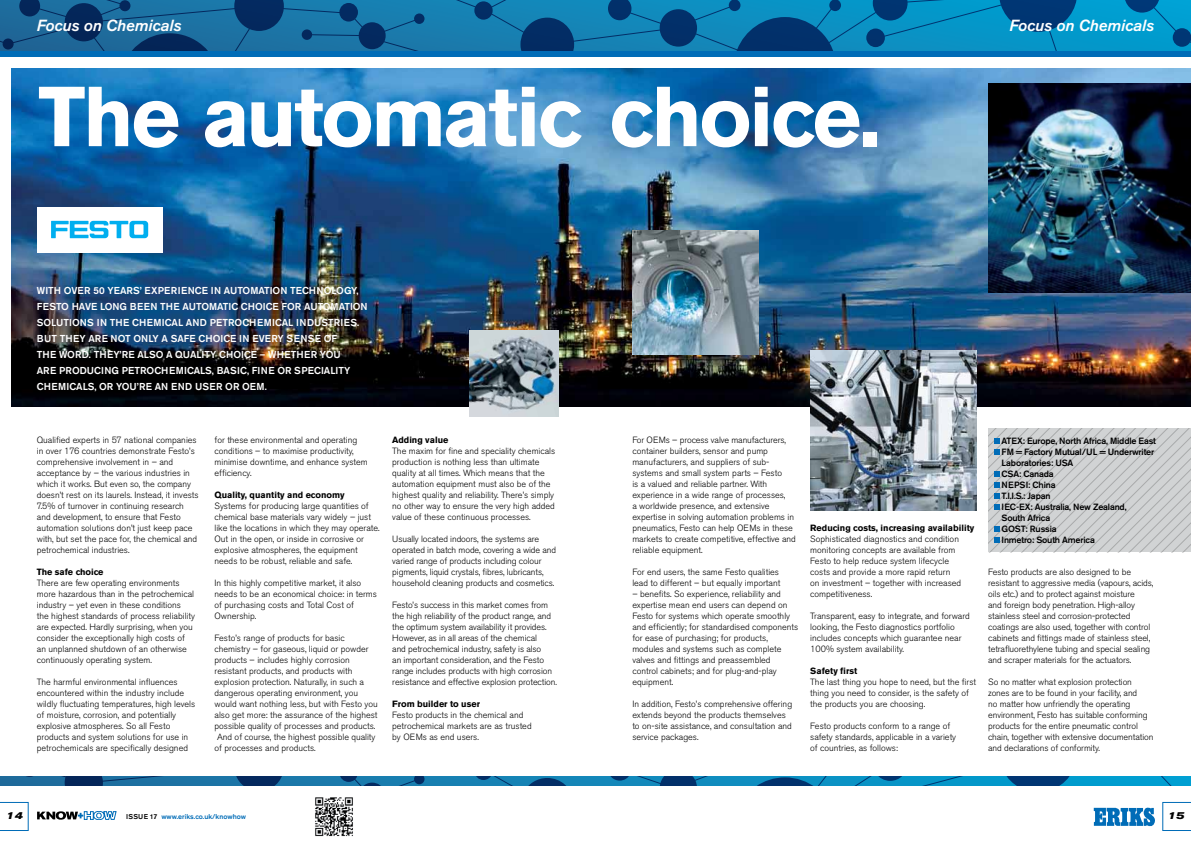
<style>
.page{position:relative;width:1191px;height:842px;background:#fff}
.page>*{position:absolute;margin:0;border:0;box-sizing:border-box;transform-origin:0 0}
.t1{font:700 84px "Akzidenz Grotesk BE";letter-spacing:-.035em;color:#fff}
.t2{font:italic 500 16px "Akzidenz Grotesk BE";color:#fff}
.t3{font:500 10px/16px "Akzidenz Grotesk BE";color:#fff}
.t4{font:italic 700 expanded 10px "Akzidenz Grotesk BE";color:#000}
.t5{font:300 9px/11px "Akzidenz Grotesk BE";color:#000}
.t6{font:500 9px/11px "Akzidenz Grotesk BE";letter-spacing:-.02em;color:#000}
.t7{font:700 9px "Akzidenz Grotesk BE";color:#000}
.t8{font:500 7px "Akzidenz Grotesk BE";color:#006cb7}
.s1{color:#000}
</style>
<div class="page">
<div style="left:595px;top:0;width:596px;height:52px;background:#009bcd"></div>
<svg style="left:1125px;top:0;width:66px;height:47px"></svg>
<div style="left:0;top:777px;width:1191px;height:8px;background:#009ed0"></div>
<svg style="left:0;top:777px;width:1069px;height:8px"></svg>
<svg style="left:1162px;top:777px;width:9px;height:8px"></svg>
<svg style="left:0;top:0;width:1077px;height:51px"></svg>
<div style="left:0;top:51px;width:595px;height:6px;background:#006cb7"></div>
<svg style="left:37px;top:811px;width:79px;height:9px"></svg>
<svg style="left:0;top:802px;width:28px;height:29px"></svg>
<svg style="left:1162px;top:802px;width:29px;height:29px"></svg>
<svg style="left:1093px;top:808px;width:62px;height:19px"></svg>
<div style="left:595px;top:51px;width:596px;height:6px;background:#006cb7"></div>
<img style="left:315px;top:797px;width:38px;height:39px">
<img style="left:11px;top:68px;width:1180px;height:338px">
<img style="left:810px;top:351px;width:166px;height:159px">
<img style="left:988px;top:84px;width:203px;height:208px">
<img style="left:632px;top:230px;width:127px;height:124px">
<img style="left:469px;top:330px;width:89px;height:87px">
<div style="left:37px;top:207px;width:125px;height:45px;background:#fff"></div>
<svg style="left:51px;top:221px;width:97px;height:17px"></svg>
<svg style="left:988px;top:428px;width:203px;height:124px;background:#c9ccce"></svg>
<h2 class="t2" style="left:37px;top:16px;width:146px">Focus on Chemicals</h2>
<h2 class="t2" style="left:1009px;top:16px;width:146px">Focus on Chemicals</h2>
<h1 class="t1" style="left:38px;top:68px;width:844px">The automatic choice.</h1>
<p class="t3" style="left:37px;top:282px;width:135px">WITH OVER 50 YEARS’ EXPERIEN</p>
<p class="t3" style="left:195px;top:282px;width:165px">CE IN AUTOMATI ON TECHN OLOGY,</p>
<p class="t3" style="left:37px;top:298px;width:101px">FESTO HAVE LONG BEEN</p>
<p class="t3" style="left:160px;top:298px;width:207px">THE AUTOMATIC CHOICE FOR AUTOMATION</p>
<p class="t3" style="left:37px;top:314px;width:117px">SOLUTIONS IN THE CHEMI</p>
<p class="t3" style="left:165px;top:314px;width:99px">CAL AND PETROCHEMI</p>
<p class="t3" style="left:275px;top:314px;width:29px">CAL INDUS</p>
<p class="t3" style="left:328px;top:314px;width:13px">TRIES</p>
<p class="t3" style="left:357px;top:314px;width:4px">.</p>
<p class="t3" style="left:37px;top:330px;width:258px">BUT THEY ARE NOT ONLY A SAFE CHOICE IN EVERY SENSE</p>
<p class="t3" style="left:37px;top:330px;width:304px;text-indent:287px">OF<br>THE WORD. THEY’RE ALSO A QUALITY CHOICE – WHETHER YOU<br>ARE PRODUCING PETROCHEMI</p>
<p class="t3" style="left:187px;top:362px;width:72px">CALS, BASI C, FINE</p>
<p class="t3" style="left:277px;top:362px;width:74px">OR SPECIALITY</p>
<p class="t3" style="left:37px;top:378px;width:22px">CHEMI</p>
<p class="t3" style="left:70px;top:378px;width:110px">CALS, OR YOU’RE AN END</p>
<p class="t3" style="left:195px;top:378px;width:8px">USER</p>
<p class="t3" style="left:225px;top:378px;width:43px">OR OEM.</p>
<p class="t5" style="left:37px;top:435px;width:163px">Qualified experts in 57 national companies in over 176 countries demonstrate Festo’s comprehensive involvement in – and acceptance by – the various industries in which it works. But even so, the company doesn’t rest on its laurels. I nstead, it invests 7.5% of turnover in continuing research and development, to ensure that Festo automation solutions don’t just keep pace with, but set the pace for, the chemical and petrochemical industries.</p>
<p class="t7" style="left:37px;top:567px;width:68px">The safe choice</p>
<p class="t5" style="left:37px;top:578px;width:160px">There are few operating environments more hazardous than in the petrochemical industry – yet even in these conditions the highest standards of process reliability are expected. Hardly surprising, when you consider the exceptionally high costs of an unplanned shutdown of an otherwise continuously operating system.</p>
<p class="t5" style="left:37px;top:677px;width:160px">The harmful environmental influences encountered within the industry include wildly fluctuating temperatures, high levels of moisture, corrosion, and potentially explosive atmospheres. So all Festo products and system solutions for use in petrochemicals are specifically designed</p>
<p class="t5" style="left:214px;top:435px;width:155px">for these environmental and operating conditions – to maximise productivity, minimise downtime, and enhance system efficiency.</p>
<p class="t7" style="left:214px;top:490px;width:132px">Quality, quantity and economy</p>
<p class="t5" style="left:214px;top:501px;width:167px">Systems for producing large quantities of chemical base materials vary widely – just like the locations in which they may operate.<br>Out in the open, or inside in corrosive or explosive atmospheres, the equipment needs to be robust, reliable and safe.</p>
<p class="t5" style="left:214px;top:578px;width:164px">I n this highly competitive market, it also needs to be an economical choice: in terms of purchasing costs and Total Cost of Ownership.</p>
<p class="t5" style="left:214px;top:633px;width:165px">Festo’s range of products for basic chemistry – for gaseous, liquid or powder products – includes highly corrosion resistant products, and products with explosion protection. Naturally, in such a dangerous operating environment, you would want nothing less, but with Festo you also get more: the assurance of the highest possible quality of processes and products.<br>And of course, the highest possible quality of processes and products.</p>
<p class="t7" style="left:392px;top:435px;width:58px">Adding value</p>
<p class="t5" style="left:392px;top:446px;width:164px">The maxim for fine and speciality chemicals production is nothing less than ultimate quality at all times. Which means that the automation equipment must also be of the highest quality and reliability. There’s simply no other way to ensure the very high added value of these continuous processes.</p>
<p class="t5" style="left:392px;top:534px;width:165px">Usually located indoors, the systems are operated in batch mode, covering a wide and varied range of products including colour pigments, liquid crystals, fibres, lubricants, household cleaning products and cosmetics.</p>
<p class="t5" style="left:392px;top:600px;width:166px">Festo’s success in this market comes from the high reliability of the product range, and the optimum system availability it provides.<br>H owever, as in all areas of the chemical<br>and petrochemical industry, safety is also<br>an important consideration, and the Festo range includes products with high corrosion resistance and effective explosion protection.</p>
<p class="t7" style="left:392px;top:699px;width:89px">From builder to user</p>
<p class="t5" style="left:392px;top:710px;width:141px">Festo products in the chemical and petrochemical markets are as trusted by OEM</p>
<p class="t5" style="left:423px;top:732px;width:58px">s as end users.</p>
<p class="t5" style="left:632px;top:435px;width:22px">For OEM</p>
<p class="t5" style="left:632px;top:435px;width:163px;text-indent:34px">s – process valve manufacturers, container builders, sensor and pump manufacturers, and suppliers of sub&shy;systems and small system parts – Festo<br>is a valued and reliable partner. With experience in a wide range of processes,<br>a worldwide presence, and extensive expertise in solving automation problems in pneumatics, Festo can help OEM</p>
<p class="t5" style="left:632px;top:523px;width:165px;text-indent:124px">s in these markets to create competitive, effective and reliable equipment.</p>
<p class="t5" style="left:632px;top:567px;width:149px">For end users, the same Festo qualities lead to different – but equally important</p>
<p class="t5" style="left:632px;top:589px;width:167px">– benefits. So experience, reliability and expertise mean end users can depend on Festo for systems which operate smoothly and efficiently; for standardised components for ease of purchasing; for products, modules and systems such as complete valves and fittings and preassembled control cabinets; and for plug-and-play equipment.</p>
<p class="t5" style="left:632px;top:699px;width:161px">I n addition, Festo’s comprehensive offering extends beyond the products themselves to on-site assistance, and consultation and service packages.</p>
<p class="t7" style="left:810px;top:523px;width:166px">Reducing costs, increasing availability</p>
<p class="t5" style="left:810px;top:534px;width:152px">Sophisticated diagnostics and condition monitoring concepts are available from Festo to help reduce system lifecycle costs and provide a more rapid return on investment – together with increased competitiveness.</p>
<p class="t5" style="left:810px;top:611px;width:161px">Transparent, easy to integrate, and forward looking, the Festo diagnostics portfolio includes concepts which guarantee near 100% system availability.</p>
<p class="t7" style="left:810px;top:666px;width:49px">Safety first</p>
<p class="t5" style="left:810px;top:677px;width:167px">The last thing you hope to need, but the first thing you need to consider, is the safety of the products you are choosing.</p>
<p class="t5" style="left:810px;top:721px;width:147px">Festo products conform to a range of safety standards, applicable in a variety of countries, as follows:</p>
<p class="t6" style="left:1001px;top:435px;width:156px">ATEX: EUROPE, NORTH AFRICA, MIDDLE EAST<br>FM = FACTORY MUTUAL/UL = UNDERWRITER<br>LABORATORIES: USA<br>CSA: CANADA<br>NEPSI: CHINA<br>T.I.I.S.: JAPAN<br>IEC-EX: AUSTRALIA, NEW ZEALAND,<br>SOUTH AFRICA<br>GOST: RUSSIA<br>INMETRO: SOUTH AMERICA</p>
<p class="t5" style="left:988px;top:567px;width:167px">Festo products are also designed to be resistant to aggressive media (vapours, acids, oils etc.) and to protect against moisture<br>and foreign body penetration. H igh-alloy stainless steel and corrosion-protected coatings are also used, together with control cabinets and fittings made of stainless steel, tetrafluorethylene tubing and special sealing and scraper materials for the actuators.</p>
<p class="t5" style="left:988px;top:677px;width:167px">So no matter what explosion protection zones are to be found in your facility, and<br>no matter how unfriendly the operating environment, Festo has suitable conforming products for the entire pneumatic control chain, together with extensive documentation and declarations of conformity.</p>
<p class="t4" style="left:6px;top:810px;width:19px">14</p>
<p class="t8" style="left:126px;top:812px;width:121px"><span class="s1">ISSUE 17</span> WWW.ERIKS.CO.UK/KNOWHOW</p>
<p class="t4" style="left:1167px;top:810px;width:19px">15</p>
</div>
